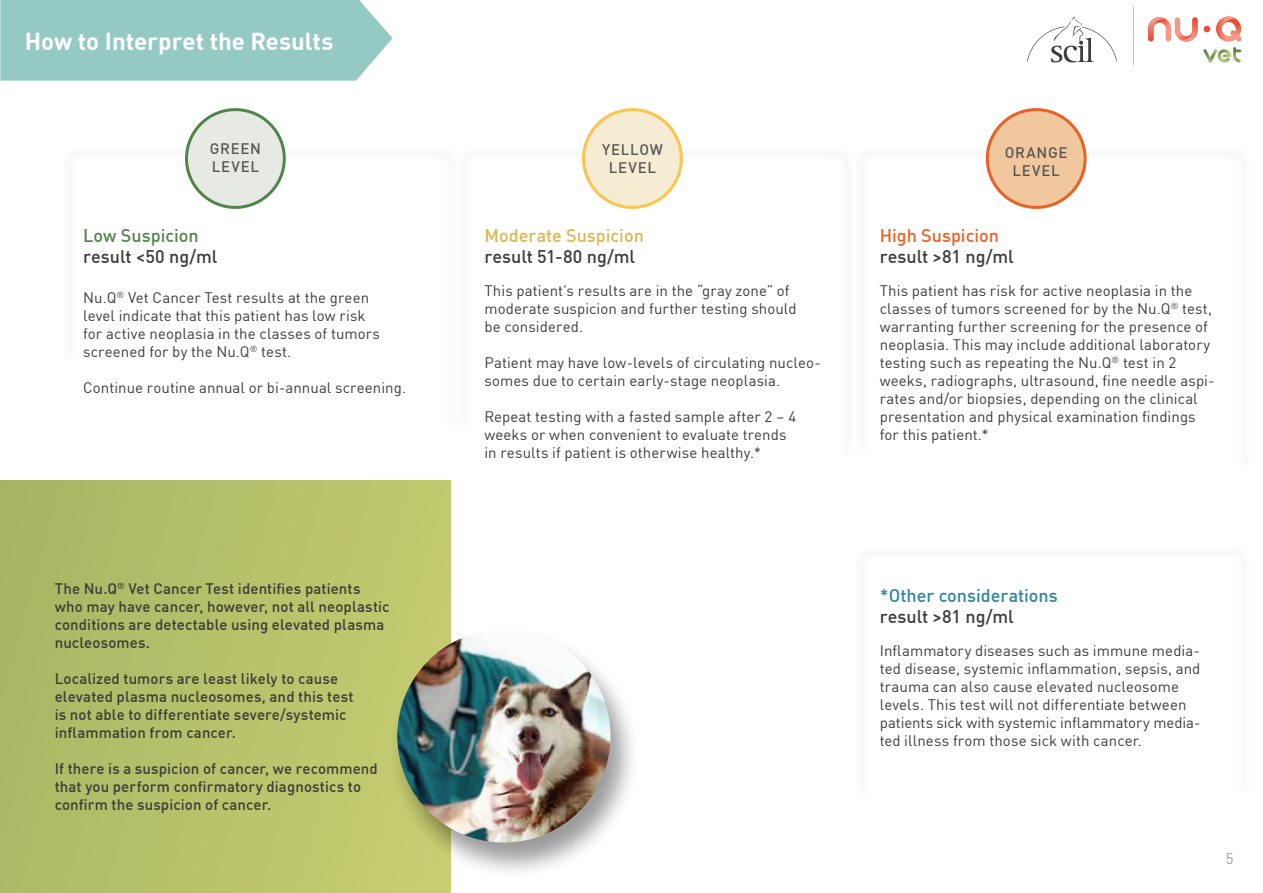
<style>
.page{position:relative;width:1263px;height:893px;background:#fff}
.page>*{position:absolute;margin:0;border:0;box-sizing:border-box;transform-origin:0 0}
.t1{font:700 24px "DIN Pro";color:#fff}
.t2{font:500 18px "DIN Pro";color:#3c3c3b}
.t3{font:500 18px "DIN Pro";color:#3284a1}
.t4{font:500 18px "DIN Pro";color:#dcb650}
.t5{font:500 18px "DIN Pro";color:#eb6125}
.t6{font:500 18px "DIN Pro";color:#51844b}
.t7{font:15px/18px "DIN Pro";letter-spacing:.005em;color:#3c3c3b}
.t8{font:500 15px/18px "DIN Pro";letter-spacing:.01em;color:#3c3c3b}
.t9{font:500 15px/18px "DIN Pro";letter-spacing:.05em;color:#575756;text-align:center}
.t10{font:15px "DIN Pro";color:#9d9d9c}
</style>
<div class="page">
<svg style="left:1148px;top:17px;width:93px;height:45px"></svg>
<svg style="left:1027px;top:17px;width:90px;height:45px"></svg>
<hr style="left:1133px;top:7px;width:1px;height:58px;background:#bcbcbc">
<div style="left:0;top:480px;width:450px;height:413px;background:linear-gradient(to right,#a9b866,#c4cb70)"></div>
<div style="left:0;top:0;width:393px;height:81px;background:#95c9c3"></div>
<div style="left:186px;top:110px;width:98px;height:97px;background:#e7eae2;border-radius:50%"></div>
<div style="left:185px;top:108px;width:101px;height:101px;border:3px solid #51844b;border-radius:50%"></div>
<div style="left:583px;top:110px;width:98px;height:97px;background:#f6ebd3;border-radius:50%"></div>
<div style="left:582px;top:108px;width:101px;height:101px;border:3px solid #fcc54b;border-radius:50%"></div>
<div style="left:987px;top:110px;width:98px;height:97px;background:#f1c79d;border-radius:50%"></div>
<div style="left:986px;top:108px;width:100px;height:101px;border:3px solid #eb6125;border-radius:50%"></div>
<div style="left:388px;top:628px;width:253px;height:252px;background:#000;opacity:.4"></div>
<img style="left:397px;top:629px;width:213px;height:213px;border-radius:107px">
<h1 class="t1" style="left:25px;top:22px;width:310px">How to Interpret the Results</h1>
<p class="t9" style="left:210px;top:139px;width:52px;text-align:left">GREEN<br>LEVEL</p>
<p class="t9" style="left:602px;top:139px;width:62px">YELLOW<br>LEVEL</p>
<p class="t9" style="left:1005px;top:143px;width:64px">ORANGE<br>LEVEL</p>
<p class="t6" style="left:83px;top:221px;width:117px">Low Suspicion</p>
<p class="t2" style="left:83px;top:243px;width:136px">result &lt;50 ng/ml</p>
<p class="t7" style="left:83px;top:288px;width:298px">Nu.Q<sup>®</sup> Vet Cancer Test results at the green level indicate that this patient has low risk for active neoplasia in the classes of tumors screened for by the Nu.Q<sup>®</sup> test.</p>
<p class="t7" style="left:83px;top:378px;width:324px">Continue routine annual or bi-annual screening.</p>
<p class="t4" style="left:484px;top:221px;width:161px">Moderate Suspicion</p>
<p class="t2" style="left:484px;top:243px;width:152px">result 51-80 ng/ml</p>
<p class="t7" style="left:484px;top:280px;width:314px">This patient’s results are in the “gray zone” of moderate suspicion and further testing should be considered.</p>
<p class="t7" style="left:484px;top:352px;width:338px">Patient may have low-levels of circulating nucleo&shy;somes due to certain early-stage neoplasia.</p>
<p class="t7" style="left:484px;top:406px;width:313px">Repeat testing with a fasted sample after 2 – 4 weeks or when convenient to evaluate trends in results if patient is otherwise healthy.*</p>
<p class="t5" style="left:880px;top:221px;width:121px">High Suspicion</p>
<p class="t2" style="left:880px;top:243px;width:135px">result &gt;81 ng/ml</p>
<p class="t7" style="left:880px;top:280px;width:336px">This patient has risk for active neoplasia in the classes of tumors screened for by the Nu.Q<sup>®</sup> test, warranting further screening for the presence of neoplasia. This may include additional laboratory testing such as repeating the Nu.Q<sup>®</sup> test in 2 weeks, radiographs, ultrasound, fine needle aspi&shy;rates and/or biopsies, depending on the clinical presentation and physical examination findings for this patient.*</p>
<p class="t8" style="left:55px;top:579px;width:336px">The Nu.Q<sup>®</sup> Vet Cancer Test identifies patients who may have cancer, however, not all neoplastic conditions are detectable using elevated plasma nucleosomes.</p>
<p class="t8" style="left:55px;top:669px;width:300px">Localized tumors are least likely to cause elevated plasma nucleosomes, and this test is not able to differentiate severe/systemic inflammation from cancer.</p>
<p class="t8" style="left:55px;top:759px;width:325px">If there is a suspicion of cancer, we recommend that you perform confirmatory diagnostics to confirm the suspicion of cancer.</p>
<p class="t3" style="left:880px;top:581px;width:180px">*Other considerations</p>
<p class="t2" style="left:880px;top:603px;width:135px">result &gt;81 ng/ml</p>
<p class="t7" style="left:880px;top:640px;width:322px">Inflammatory diseases such as immune media&shy;ted disease, systemic inflammation, sepsis, and trauma can also cause elevated nucleosome levels. This test will not differentiate between patients sick with systemic inflammatory media&shy;ted illness from those sick with cancer.</p>
<p class="t10" style="left:1225px;top:847px;width:9px">5</p>
</div>
